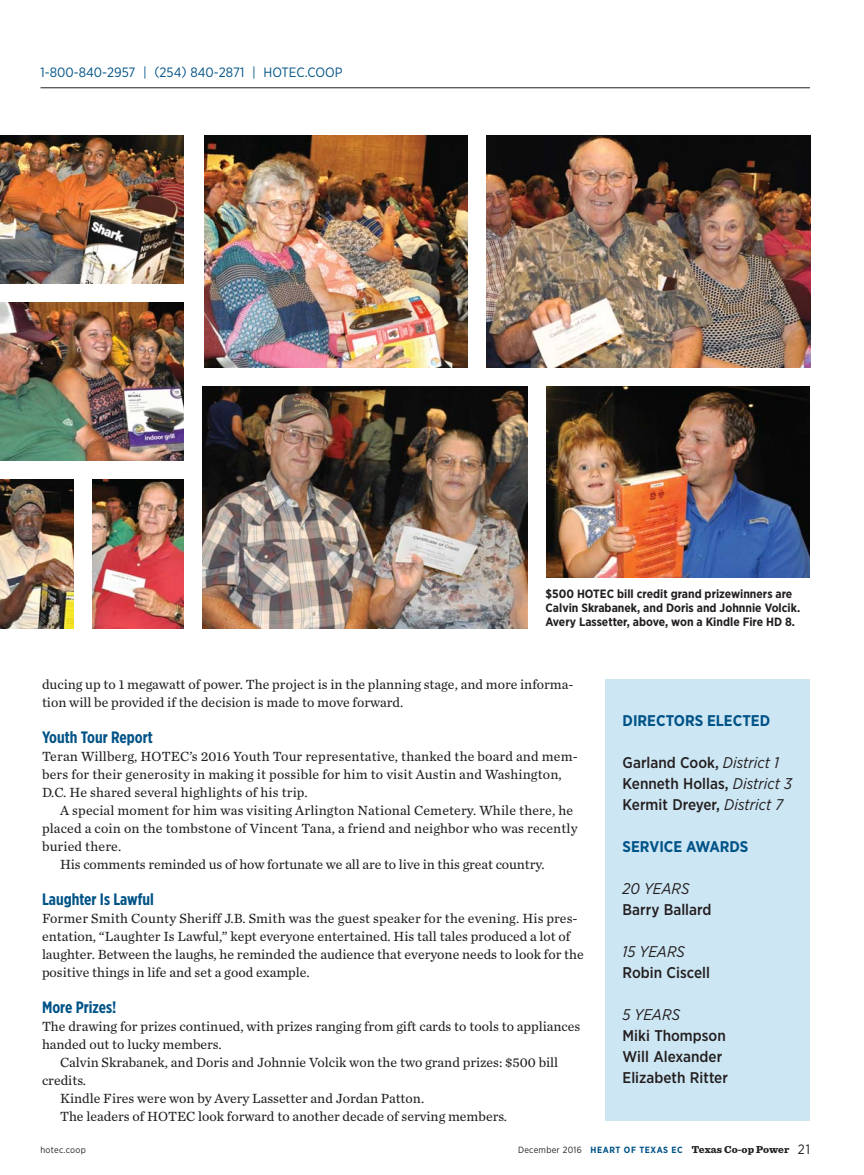
<style>
.page{position:relative;width:864px;height:1175px;background:#fff}
.page>*{position:absolute;margin:0;border:0;box-sizing:border-box;transform-origin:0 0}
.t1{font:700 16.5px "Gotham X Narrow";color:#005387}
.t2{font:500 15.45px/21px "Gotham Narrow";color:#231f20}
.t3{font:700 15.45px "Gotham Narrow";color:#005387}
.t4{font:italic 15.45px "Gotham Narrow";color:#231f20}
.t5{font:13.8px/18px "Chronicle Text G2";color:#231f20}
.t6{font:13.5px "Gotham Narrow";color:#005387}
.t7{font:700 12px/14.2px "Gotham Narrow";color:#231f20}
.t8{font:900 10.5px "Sentinel";letter-spacing:.005em;color:#231f20}
.t9{font:9px "Gotham Narrow";letter-spacing:.03em;color:#231f20}
.s1{font-weight:400;font-style:italic}
.s2{font-family:"Gotham Narrow";font-weight:400;font-size:9px}
.s3{font-family:"Gotham Narrow";font-weight:700;font-size:9px;color:#005387}
.s4{font-family:"Gotham Narrow";font-weight:400;font-size:13.5px}
</style>
<div class="page">
<div style="left:606px;top:679px;width:204px;height:441px;background:#cde6f3"></div>
<hr style="left:40px;top:87px;width:770px;height:1px;background:#231f20">
<img style="left:0;top:135px;width:184px;height:148px">
<img style="left:204px;top:135px;width:263px;height:232px">
<img style="left:486px;top:135px;width:324px;height:232px">
<img style="left:203px;top:386px;width:325px;height:242px">
<img style="left:0;top:302px;width:184px;height:158px">
<img style="left:547px;top:386px;width:263px;height:191px">
<img style="left:0;top:479px;width:73px;height:149px">
<img style="left:92px;top:479px;width:92px;height:149px">
<p class="t6" style="left:40px;top:67px;width:304px">1-800-840-2957 | (254) 840-2871 | HOTEC.COOP</p>
<p class="t7" style="left:546px;top:587px;width:256px">$500 HOTEC bill credit grand prizewinners are<br>Calvin Skrabanek, and Doris and Johnnie Volcik.<br>Avery Lassetter, above, won a Kindle Fire HD 8.</p>
<p class="t5" style="left:42px;top:676px;width:533px">ducing up to 1 megawatt of power. The project is in the planning stage, and more informa&shy;tion will be provided if the decision is made to move forward.</p>
<p class="t1" style="left:42px;top:730px;width:112px">Youth Tour Report</p>
<p class="t5" style="left:42px;top:748px;width:537px">Teran Willberg, HOTEC’s 2016 Youth Tour representative, thanked the board and mem&shy;bers for their generosity in making it possible for him to visit Austin and Washington,<br>D.C. He shared several highlights of his trip.</p>
<p class="t5" style="left:60px;top:802px;width:515px">A special moment for him was visiting Arlington National Cemetery. While there, he</p>
<p class="t5" style="left:42px;top:820px;width:537px">placed a coin on the tombstone of Vincent Tana, a friend and neighbor who was recently</p>
<p class="t5" style="left:42px;top:838px;width:81px">buried there.</p>
<p class="t5" style="left:60px;top:856px;width:486px">His comments reminded us of how fortunate we all are to live in this great country.</p>
<p class="t1" style="left:42px;top:892px;width:113px">Laughter Is Lawful</p>
<p class="t5" style="left:42px;top:910px;width:543px">Former Smith County Sheriff J.B. Smith was the guest speaker for the evening. His pres&shy;entation, “Laughter Is Lawful,” kept everyone entertained. His tall tales produced a lot of laughter. Between the laughs, he reminded the audience that everyone needs to look for the positive things in life and set a good example.</p>
<p class="t1" style="left:42px;top:1000px;width:76px">More Prizes!</p>
<p class="t5" style="left:42px;top:1018px;width:540px">The drawing for prizes continued, with prizes ranging from gift cards to tools to appliances</p>
<p class="t5" style="left:42px;top:1036px;width:181px">handed out to lucky members.</p>
<p class="t5" style="left:60px;top:1054px;width:500px">Calvin Skrabanek, and Doris and Johnnie Volcik won the two grand prizes: $500 bill</p>
<p class="t5" style="left:42px;top:1072px;width:46px">credits.</p>
<p class="t5" style="left:60px;top:1090px;width:366px">Kindle Fires were won by Avery Lassetter and Jordan Patton.</p>
<p class="t5" style="left:60px;top:1108px;width:449px">The leaders of HOTEC look forward to another decade of serving members.</p>
<p class="t3" style="left:623px;top:715px;width:149px">DIRECTORS ELECTED</p>
<p class="t2" style="left:623px;top:753px;width:171px">Garland Cook, <span class="s1">District 1<br></span>Kenneth Hollas, <span class="s1">District 3<br></span>Kermit Dreyer, <span class="s1">District 7</span></p>
<p class="t3" style="left:623px;top:841px;width:127px">SERVICE AWARDS</p>
<p class="t4" style="left:623px;top:882px;width:68px">20 YEARS</p>
<p class="t2" style="left:623px;top:900px;width:90px">Barry Ballard</p>
<p class="t4" style="left:623px;top:945px;width:64px">15 YEARS</p>
<p class="t2" style="left:623px;top:963px;width:89px">Robin Ciscell</p>
<p class="t4" style="left:623px;top:1008px;width:59px">5 YEARS</p>
<p class="t2" style="left:623px;top:1026px;width:107px">Miki Thompson<br>Will Alexander<br>Elizabeth Ritter</p>
<p class="t9" style="left:40px;top:1146px;width:47px">hotec.coop</p>
<p class="t8" style="left:518px;top:1145px;width:293px"><span class="s2">December 2016</span> <span class="s3">HEART OF TEXAS EC</span> Texas Co-op Power <span class="s4">21</span></p>
</div>
